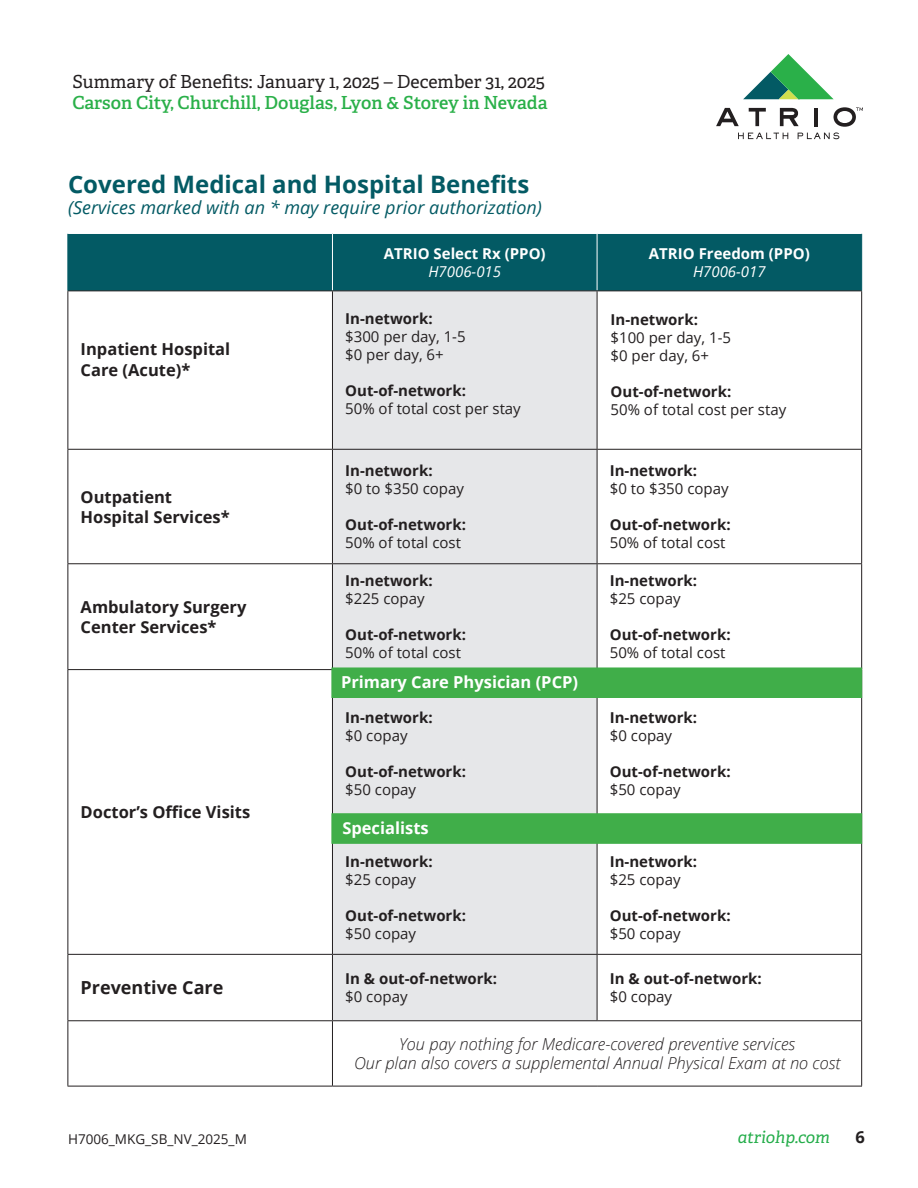
<style>
.page{position:relative;width:918px;height:1188px;background:#fff}
.page>*{position:absolute;margin:0;border:0;box-sizing:border-box;transform-origin:0 0}
.t1{font:700 24px "Open Sans";color:#035a64}
.t2{font:600 18px/21.6px "Adelle";color:#2ab049}
.t3{font:italic 18px "Open Sans";color:#035a64}
.t4{font:700 18px "Open Sans";color:#231f20}
.t5{font:700 16.5px/19.8px "Open Sans";color:#231f20}
.t6{font:italic 300 16.5px "Open Sans";color:#231f20}
.t7{font:700 16.5px "Open Sans";color:#fff}
.t8{font:italic 16.5px "Adelle";color:#24ad4a}
.t9{font:700 15px "Open Sans";color:#231f20}
.t10{font:15px/18px "Open Sans";color:#231f20}
.t11{font:700 15px "Open Sans";color:#fff}
.t12{font:italic 15px "Open Sans";color:#fff}
.t13{font:13.5px "Open Sans";color:#231f20}
.s1{font-weight:400;color:#231f20}
</style>
<div class="page">
<svg style="left:743px;top:54px;width:91px;height:45px"></svg>
<svg style="left:716px;top:107px;width:147px;height:32px"></svg>
<div style="left:69px;top:234px;width:792px;height:57px;background:#035a64"></div>
<div style="left:333px;top:292px;width:264px;height:728px;background:#e6e7e9"></div>
<hr style="left:332px;top:234px;width:1px;height:57px;background:#fff">
<hr style="left:597px;top:234px;width:1px;height:57px;background:#fff">
<hr style="left:68px;top:291px;width:264px;height:1px;background:#231f20">
<hr style="left:332px;top:291px;width:265px;height:1px;background:#231f20">
<hr style="left:597px;top:291px;width:265px;height:1px;background:#231f20">
<hr style="left:68px;top:291px;width:1px;height:158px;background:#231f20">
<hr style="left:332px;top:291px;width:1px;height:158px;background:#231f20">
<hr style="left:597px;top:291px;width:1px;height:158px;background:#231f20">
<hr style="left:861px;top:291px;width:1px;height:158px;background:#231f20">
<hr style="left:68px;top:670px;width:1px;height:284px;background:#231f20">
<hr style="left:332px;top:670px;width:1px;height:284px;background:#231f20">
<hr style="left:597px;top:670px;width:1px;height:284px;background:#231f20">
<hr style="left:861px;top:670px;width:1px;height:284px;background:#231f20">
<hr style="left:68px;top:954px;width:264px;height:1px;background:#231f20">
<hr style="left:68px;top:955px;width:1px;height:65px;background:#231f20">
<hr style="left:332px;top:954px;width:265px;height:1px;background:#231f20">
<hr style="left:332px;top:955px;width:1px;height:65px;background:#231f20">
<hr style="left:597px;top:954px;width:265px;height:1px;background:#231f20">
<hr style="left:597px;top:955px;width:1px;height:65px;background:#231f20">
<hr style="left:861px;top:955px;width:1px;height:65px;background:#231f20">
<hr style="left:68px;top:1020px;width:264px;height:1px;background:#231f20">
<hr style="left:68px;top:1021px;width:1px;height:65px;background:#231f20">
<hr style="left:332px;top:1020px;width:265px;height:1px;background:#231f20">
<hr style="left:332px;top:1021px;width:1px;height:65px;background:#231f20">
<hr style="left:597px;top:1020px;width:265px;height:1px;background:#231f20">
<hr style="left:68px;top:1086px;width:264px;height:1px;background:#231f20">
<hr style="left:332px;top:1086px;width:265px;height:1px;background:#231f20">
<hr style="left:597px;top:1086px;width:265px;height:1px;background:#231f20">
<hr style="left:68px;top:449px;width:264px;height:1px;background:#231f20">
<hr style="left:68px;top:450px;width:1px;height:113px;background:#231f20">
<hr style="left:332px;top:449px;width:265px;height:1px;background:#231f20">
<hr style="left:332px;top:450px;width:1px;height:113px;background:#231f20">
<hr style="left:597px;top:449px;width:265px;height:1px;background:#231f20">
<hr style="left:597px;top:450px;width:1px;height:113px;background:#231f20">
<hr style="left:861px;top:450px;width:1px;height:113px;background:#231f20">
<hr style="left:68px;top:563px;width:264px;height:1px;background:#231f20">
<hr style="left:68px;top:564px;width:1px;height:105px;background:#231f20">
<hr style="left:332px;top:563px;width:265px;height:1px;background:#231f20">
<hr style="left:332px;top:564px;width:1px;height:105px;background:#231f20">
<hr style="left:597px;top:563px;width:265px;height:1px;background:#231f20">
<hr style="left:597px;top:564px;width:1px;height:105px;background:#231f20">
<hr style="left:861px;top:564px;width:1px;height:105px;background:#231f20">
<hr style="left:68px;top:669px;width:264px;height:1px;background:#231f20">
<hr style="left:861px;top:234px;width:1px;height:57px;background:#035a64">
<hr style="left:68px;top:234px;width:1px;height:57px;background:#035a64">
<hr style="left:861px;top:1021px;width:1px;height:65px;background:#231f20">
<div style="left:332px;top:668px;width:530px;height:30px;background:#40ae49"></div>
<div style="left:332px;top:813px;width:530px;height:31px;background:#40ae49;border:1px solid #40ae49"></div>
<p class="t2" style="left:72px;top:71px;width:477px"><span class="s1">Summary of Benefits: January 1, 2025 – December 31, 2025<br></span>Carson City, Churchill, Douglas, Lyon &amp; Storey in Nevada</p>
<p class="t1" style="left:68px;top:167px;width:463px">Covered Medical and Hospital Benefits</p>
<p class="t3" style="left:68px;top:195px;width:475px">(Services marked with an * may require prior authorization)</p>
<p class="t5" style="left:81px;top:338px;width:151px">Inpatient Hospital</p>
<p class="t5" style="left:81px;top:360px;width:111px">Care (Acute)*</p>
<p class="t5" style="left:81px;top:487px;width:151px">Outpatient<br>Hospital Services*</p>
<p class="t5" style="left:81px;top:597px;width:167px">Ambulatory Surgery<br>Center Services*</p>
<p class="t5" style="left:81px;top:802px;width:171px">Doctor’s Office Visits</p>
<p class="t4" style="left:81px;top:975px;width:144px">Preventive Care</p>
<p class="t11" style="left:384px;top:243px;width:163px">ATRIO Select Rx (PPO)</p>
<p class="t12" style="left:428px;top:261px;width:74px">H7006-015</p>
<p class="t9" style="left:345px;top:308px;width:89px">In-network:</p>
<p class="t10" style="left:345px;top:327px;width:122px">$300 per day, 1-5 $0 per day, 6+</p>
<p class="t9" style="left:345px;top:380px;width:122px">Out-of-network:</p>
<p class="t10" style="left:345px;top:399px;width:177px">50% of total cost per stay</p>
<p class="t9" style="left:345px;top:460px;width:89px">In-network:</p>
<p class="t10" style="left:345px;top:479px;width:120px">$0 to $350 copay</p>
<p class="t9" style="left:345px;top:514px;width:122px">Out-of-network:</p>
<p class="t10" style="left:345px;top:533px;width:117px">50% of total cost</p>
<p class="t9" style="left:345px;top:570px;width:89px">In-network:</p>
<p class="t10" style="left:345px;top:590px;width:81px">$225 copay</p>
<p class="t9" style="left:345px;top:624px;width:122px">Out-of-network:</p>
<p class="t10" style="left:345px;top:644px;width:117px">50% of total cost</p>
<p class="t7" style="left:341px;top:671px;width:239px">Primary Care Physician (PCP)</p>
<p class="t9" style="left:345px;top:707px;width:89px">In-network:</p>
<p class="t10" style="left:345px;top:726px;width:64px">$0 copay</p>
<p class="t9" style="left:345px;top:761px;width:122px">Out-of-network:</p>
<p class="t10" style="left:345px;top:780px;width:72px">$50 copay</p>
<p class="t7" style="left:342px;top:816px;width:88px">Specialists</p>
<p class="t9" style="left:345px;top:851px;width:89px">In-network:</p>
<p class="t10" style="left:345px;top:870px;width:72px">$25 copay</p>
<p class="t9" style="left:345px;top:905px;width:122px">Out-of-network:</p>
<p class="t10" style="left:345px;top:924px;width:72px">$50 copay</p>
<p class="t9" style="left:345px;top:968px;width:154px">In &amp; out-of-network:</p>
<p class="t10" style="left:345px;top:987px;width:64px">$0 copay</p>
<p class="t11" style="left:649px;top:243px;width:162px">ATRIO Freedom (PPO)</p>
<p class="t12" style="left:693px;top:261px;width:74px">H7006-017</p>
<p class="t9" style="left:611px;top:309px;width:89px">In-network:</p>
<p class="t10" style="left:611px;top:328px;width:122px">$100 per day, 1-5 $0 per day, 6+</p>
<p class="t9" style="left:611px;top:381px;width:122px">Out-of-network:</p>
<p class="t10" style="left:611px;top:400px;width:177px">50% of total cost per stay</p>
<p class="t9" style="left:610px;top:460px;width:89px">In-network:</p>
<p class="t10" style="left:610px;top:479px;width:120px">$0 to $350 copay</p>
<p class="t9" style="left:610px;top:514px;width:122px">Out-of-network:</p>
<p class="t10" style="left:610px;top:533px;width:117px">50% of total cost</p>
<p class="t9" style="left:610px;top:570px;width:89px">In-network:</p>
<p class="t10" style="left:610px;top:590px;width:72px">$25 copay</p>
<p class="t9" style="left:610px;top:624px;width:122px">Out-of-network:</p>
<p class="t10" style="left:610px;top:644px;width:117px">50% of total cost</p>
<p class="t9" style="left:610px;top:707px;width:89px">In-network:</p>
<p class="t10" style="left:610px;top:726px;width:64px">$0 copay</p>
<p class="t9" style="left:610px;top:761px;width:122px">Out-of-network:</p>
<p class="t10" style="left:610px;top:780px;width:72px">$50 copay</p>
<p class="t9" style="left:610px;top:851px;width:89px">In-network:</p>
<p class="t10" style="left:610px;top:870px;width:72px">$25 copay</p>
<p class="t9" style="left:610px;top:905px;width:122px">Out-of-network:</p>
<p class="t10" style="left:610px;top:924px;width:72px">$50 copay</p>
<p class="t9" style="left:610px;top:968px;width:154px">In &amp; out-of-network:</p>
<p class="t10" style="left:610px;top:987px;width:64px">$0 copay</p>
<p class="t13" style="left:68px;top:1130px;width:180px">H7006_MKG_SB_NV_2025_M</p>
<p class="t6" style="left:399px;top:1032px;width:398px">You pay nothing for Medicare-covered preventive services</p>
<p class="t6" style="left:354px;top:1052px;width:488px">Our plan also covers a supplemental Annual Physical Exam at no cost</p>
<p class="t8" style="left:738px;top:1127px;width:94px">atriohp.com</p>
<p class="t5" style="left:856px;top:1127px;width:11px">6</p>
</div>
